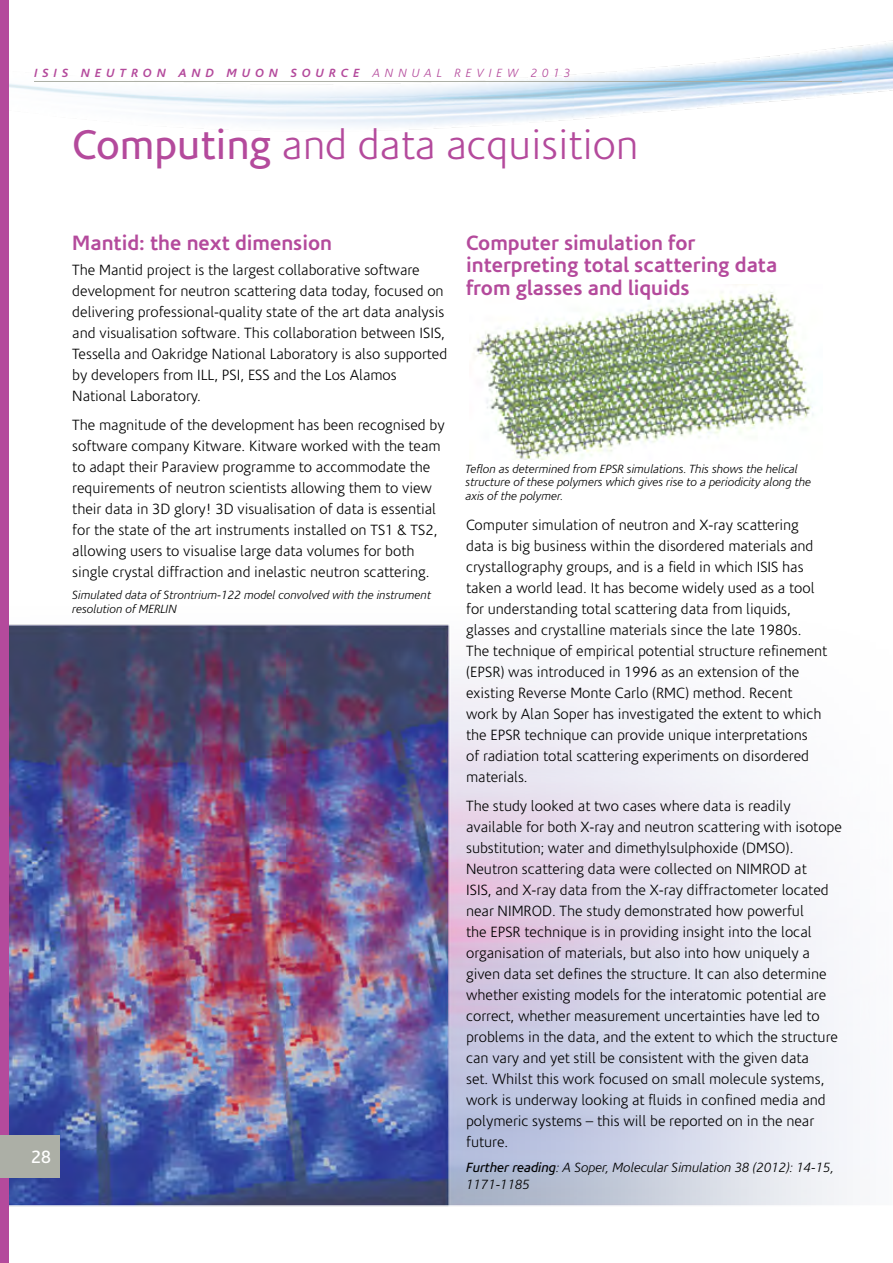
<style>
.page{position:relative;width:893px;height:1263px;background:#fff}
.page>*{position:absolute;margin:0;border:0;box-sizing:border-box;transform-origin:0 0}
.t1{font:300 42px "Corisande";color:#b44a9c}
.t2{font:700 21px/22.5px "Corisande";color:#b44a9c}
.t3{font:18px "Corisande";color:#fff}
.t4{font:300 15px/21px "Corisande";color:#000}
.t5{font:italic 300 13.5px/16.5px "Corisande";color:#000}
.t6{font:italic 300 12px/13.5px "Corisande";color:#000}
.t7{font:italic 700 12px "Corisande";letter-spacing:.415em;color:#b44a9c}
.s1{font-weight:300}
.s2{font-weight:400}
</style>
<div class="page">
<img style="left:9px;top:40px;width:884px;height:1167px">
<div style="left:0;top:0;width:9px;height:1263px;background:#b44a9c"></div>
<hr style="left:34px;top:81px;width:808px;height:1px;background:#acafa6">
<div style="left:0;top:1135px;width:60px;height:43px;background:#acafa6"></div>
<p class="t7" style="left:34px;top:66px;width:538px">ISIS NEUTRON A N D MUON SOURCE <span class="s1">Annua l Review 2013</span></p>
<h1 class="t1" style="left:72px;top:122px;width:567px"><span class="s2">Computing</span> and data acquisition</h1>
<p class="t3" style="left:31px;top:1147px;width:21px">28</p>
<h2 class="t2" style="left:72px;top:231px;width:261px">Mantid: the next dimension</h2>
<p class="t4" style="left:72px;top:260px;width:377px">The Mantid project is the largest collaborative software development for neutron scattering data today, focused on delivering professional-quality state of the art data analysis and visualisation software. This collaboration between ISIS, Tessella and Oakridge National Laboratory is also supported by developers from ILL, PSI, ESS and the Los Alamos National Laboratory.</p>
<p class="t4" style="left:72px;top:415px;width:374px">The magnitude of the development has been recognised by software company Kitware. Kitware worked with the team to adapt their Paraview programme to accommodate the requirements of neutron scientists allowing them to view their data in 3D glory! 3D visualisation of data is essential for the state of the art instruments installed on TS1 &amp; TS2, allowing users to visualise large data volumes for both single crystal diffraction and inelastic neutron scattering.</p>
<p class="t6" style="left:72px;top:589px;width:360px">Simulated data of Strontrium-122 model convolved with the instrument resolution of MERLIN</p>
<h2 class="t2" style="left:466px;top:231px;width:313px">Computer simulation for interpreting total scattering data from glasses and liquids</h2>
<p class="t6" style="left:466px;top:462px;width:347px">Teflon as determined from EPSR simulations. This shows the helical structure of these polymers which gives rise to a periodicity along the axis of the polymer.</p>
<p class="t4" style="left:466px;top:515px;width:363px">Computer simulation of neutron and X-ray scattering data is big business within the disordered materials and crystallography groups, and is a field in which ISIS has taken a world lead. It has become widely used as a tool for understanding total scattering data from liquids, glasses and crystalline materials since the late 1980s.<br>The technique of empirical potential structure refinement (EPSR) was introduced in 1996 as an extension of the existing Reverse Monte Carlo (RMC) method. Recent work by Alan Soper has investigated the extent to which the EPSR technique can provide unique interpretations<br>of radiation total scattering experiments on disordered materials.</p>
<p class="t4" style="left:466px;top:796px;width:377px">The study looked at two cases where data is readily available for both X-ray and neutron scattering with isotope substitution; water and dimethylsulphoxide (DMSO).<br>Neutron scattering data were collected on NIMROD at<br>ISIS, and X-ray data from the X-ray diffractometer located near NIMROD. The study demonstrated how powerful<br>the EPSR technique is in providing insight into the local organisation of materials, but also into how uniquely a given data set defines the structure. It can also determine whether existing models for the interatomic potential are correct, whether measurement uncertainties have led to problems in the data, and the extent to which the structure can vary and yet still be consistent with the given data<br>set. Whilst this work focused on small molecule systems, work is underway looking at fluids in confined media and polymeric systems – this will be reported on in the near future.</p>
<p class="t5" style="left:466px;top:1160px;width:369px"><span class="s2">Further reading</span>: A Soper, Molecular Simulation 38 (2012): 14-15,<br>1171‑1185</p>
</div>
